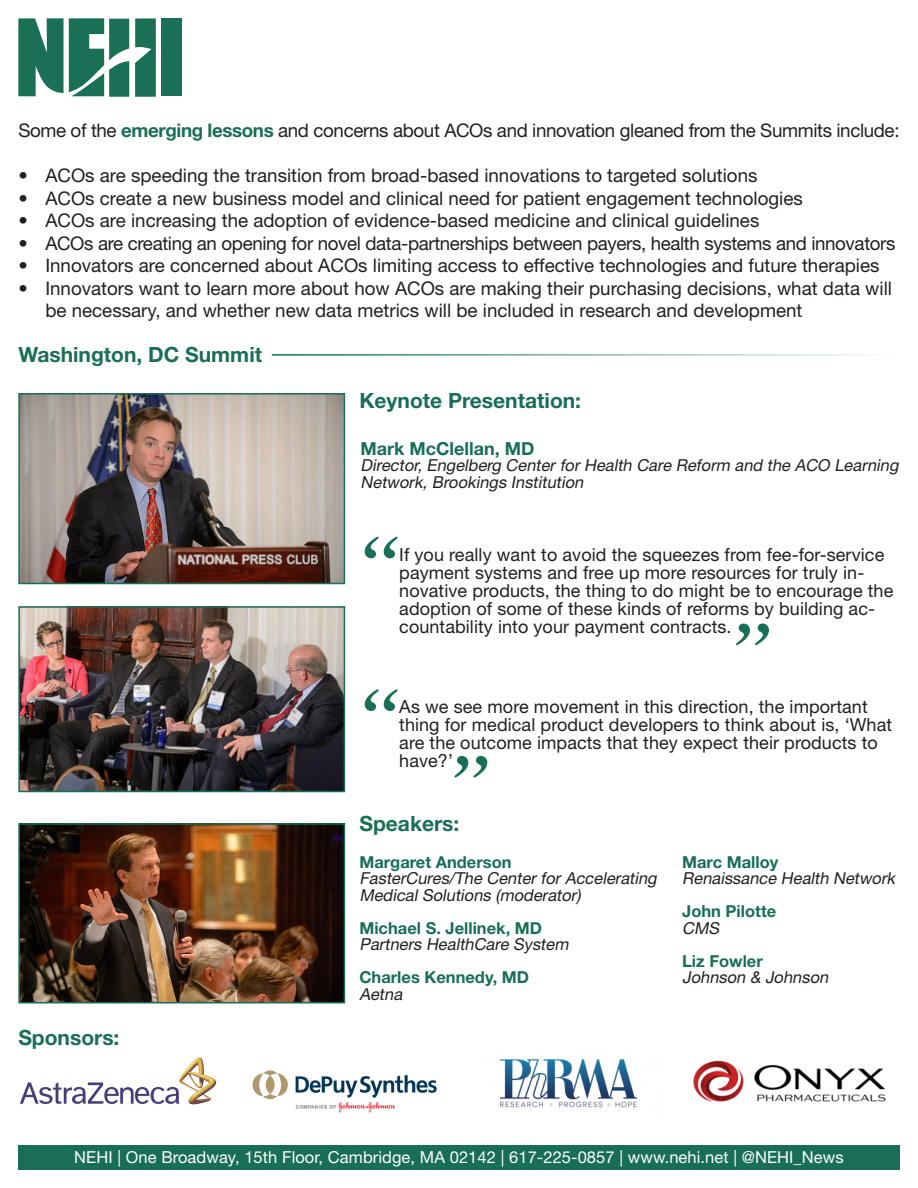
<style>
.page{position:relative;width:918px;height:1188px;background:#fff}
.page>*{position:absolute;margin:0;border:0;box-sizing:border-box;transform-origin:0 0}
.t1{font:112.5px "Bell";color:#186e56}
.t2{font:700 21px "Helvetica Neue LT Std";color:#186e56}
.t3{font:18.75px/22.5px "Helvetica Neue LT Std";color:#231f20}
.t4{font:18.75px "Helvetica Neue LT Std";letter-spacing:-.02em;color:#231f20}
.t5{font:18px/18px "Helvetica Neue LT Std";letter-spacing:.005em;color:#231f20}
.t6{font:700 18px "Helvetica Neue LT Std";color:#186e56}
.t7{font:italic 16.5px/16.5px "Helvetica Neue LT Std";color:#231f20}
.t8{font:700 16.5px "Helvetica Neue LT Std";color:#186e56}
.t9{font:16.5px "Helvetica Neue LT Std";letter-spacing:.005em;color:#fff}
.s1{font-weight:700;color:#186e56}
</style>
<div class="page">
<svg style="left:18px;top:18px;width:111px;height:79px"></svg>
<svg style="left:135px;top:18px;width:21px;height:79px;background:#317f68"></svg>
<div style="left:162px;top:18px;width:20px;height:78px;background:#197057"></div>
<hr style="left:272px;top:354px;width:628px;height:2px;background:#186e56">
<img style="left:21px;top:396px;width:321px;height:185px">
<div style="left:18px;top:393px;width:327px;height:191px;border:2px solid #186e56"></div>
<img style="left:21px;top:609px;width:321px;height:180px">
<div style="left:18px;top:606px;width:327px;height:186px;border:2px solid #186e56"></div>
<img style="left:20px;top:1057px;width:197px;height:48px">
<img style="left:499px;top:1058px;width:139px;height:50px">
<img style="left:693px;top:1060px;width:193px;height:42px">
<img style="left:21px;top:826px;width:321px;height:175px">
<div style="left:18px;top:823px;width:327px;height:181px;border:2px solid #186e56"></div>
<div style="left:18px;top:1145px;width:882px;height:25px;background:#186e56"></div>
<img style="left:252px;top:1070px;width:185px;height:43px">
<p class="t4" style="left:18px;top:119px;width:883px">Some of the <span class="s1">emerging lessons</span> and concerns about ACOs and innovation gleaned from the Summits include:</p>
<p class="t3" style="left:18px;top:164px;width:741px">• ACOs are speeding the transition from broad-based innovations to targeted solutions</p>
<p class="t3" style="left:18px;top:187px;width:786px">• ACOs create a new business model and clinical need for patient engagement technologies</p>
<p class="t3" style="left:18px;top:209px;width:743px">• ACOs are increasing the adoption of evidence-based medicine and clinical guidelines</p>
<p class="t4" style="left:18px;top:232px;width:879px">• ACOs are creating an opening for novel data-partnerships between payers, health systems and innovators</p>
<p class="t3" style="left:18px;top:254px;width:863px">• Innovators are concerned about ACOs limiting access to effective technologies and future therapies</p>
<p class="t3" style="left:45px;top:277px;width:848px;text-indent:-27px">• Innovators want to learn more about how ACOs are making their purchasing decisions, what data will be necessary, and whether new data metrics will be included in research and development</p>
<p class="t2" style="left:18px;top:341px;width:245px">Washington, DC Summit</p>
<p class="t2" style="left:18px;top:1024px;width:103px">Sponsors:</p>
<p class="t2" style="left:359px;top:388px;width:223px">Keynote Presentation:</p>
<p class="t6" style="left:361px;top:437px;width:175px">Mark McClellan, MD</p>
<p class="t7" style="left:361px;top:457px;width:543px">Director, Engelberg Center for Health Care Reform and the ACO Learning<br>Network, Brookings Institution</p>
<p class="t1" style="left:359px;top:507px;width:41px">“</p>
<p class="t5" style="left:399px;top:545px;width:496px">If you really want to avoid the squeezes from fee-for-service payment systems and free up more resources for truly in&shy;novative products, the thing to do might be to encourage the adoption of some of these kinds of reforms by building ac&shy;countability into your payment contracts.</p>
<p class="t1" style="left:774px;top:675px;width:41px;rotate:-180deg">“</p>
<p class="t1" style="left:359px;top:660px;width:41px">“</p>
<p class="t5" style="left:399px;top:698px;width:494px">As we see more movement in this direction, the important thing for medical product developers to think about is, ‘What are the outcome impacts that they expect their products to</p>
<p class="t5" style="left:399px;top:752px;width:55px">have?’</p>
<p class="t1" style="left:493px;top:807px;width:41px;rotate:-180deg">“</p>
<p class="t2" style="left:359px;top:810px;width:101px">Speakers:</p>
<p class="t8" style="left:359px;top:852px;width:154px">Margaret Anderson</p>
<p class="t7" style="left:359px;top:870px;width:302px">FasterCures/The Center for Accelerating<br>Medical Solutions (moderator)</p>
<p class="t8" style="left:359px;top:918px;width:184px">Michael S. Jellinek, MD</p>
<p class="t7" style="left:359px;top:936px;width:214px">Partners HealthCare System</p>
<p class="t8" style="left:359px;top:967px;width:171px">Charles Kennedy, MD</p>
<p class="t7" style="left:359px;top:985px;width:48px">Aetna</p>
<p class="t8" style="left:682px;top:852px;width:98px">Marc Malloy</p>
<p class="t7" style="left:682px;top:870px;width:218px">Renaissance Health Network</p>
<p class="t8" style="left:682px;top:901px;width:96px">John Pilotte</p>
<p class="t7" style="left:682px;top:919px;width:42px">CMS</p>
<p class="t8" style="left:682px;top:951px;width:82px">Liz Fowler</p>
<p class="t7" style="left:682px;top:969px;width:151px">Johnson &amp; Johnson</p>
<p class="t9" style="left:74px;top:1147px;width:771px">NEHI | One Broadway, 15th Floor, Cambridge, MA 02142 | 617-225-0857 | www.nehi.net | @NEHI_News</p>
</div>
